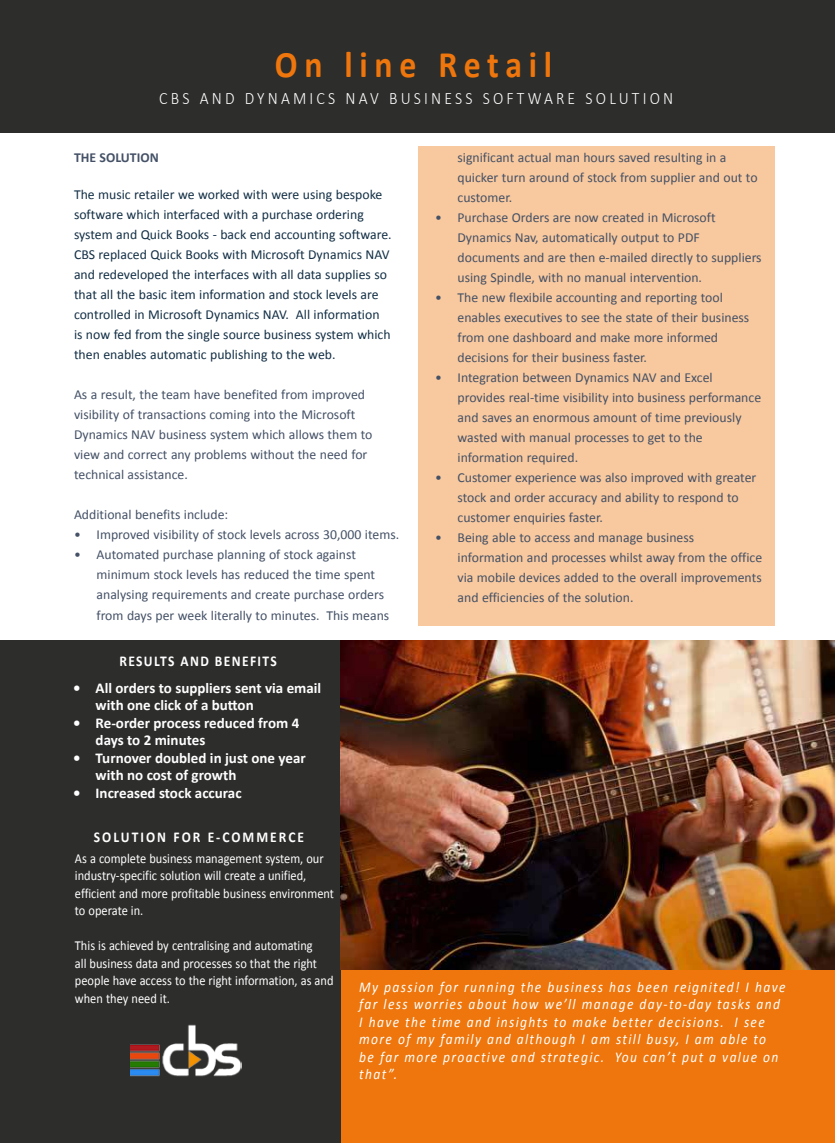
<style>
.page{position:relative;width:835px;height:1143px;background:#fff}
.page>*{position:absolute;margin:0;border:0;box-sizing:border-box;transform-origin:0 0}
.t1{font:700 37.5px "Calibri";letter-spacing:.2em;color:#ee760c;scale:.9 1}
.t2{font:300 17.5px "Calibri";letter-spacing:.2em;color:#fff;scale:.9 1}
.t3{font:italic 15px/17.5px "Calibri";letter-spacing:.1em;color:#fff;scale:.9 1}
.t4{font:700 15px/17.5px "Calibri";color:#fff}
.t5{font:700 15px "Calibri";letter-spacing:.15em;color:#fff;scale:.9 1}
.t6{font:700 15px "Calibri";letter-spacing:.1em;color:#fff;scale:.9 1}
.t7{font:13.75px/20px "Calibri";color:#445166}
.t8{font:13.75px/20px "Calibri";color:#132f45}
.t9{font:13.75px/17.5px "Calibri";color:#fff;scale:.9 1}
.t10{font:700 13.75px "Calibri";color:#445166}
</style>
<div class="page">
<div style="left:341px;top:881px;width:492px;height:261px;background:#ee760c"></div>
<div style="left:0;top:640px;width:341px;height:502px;background:#2d2d2c"></div>
<div style="left:418px;top:147px;width:355px;height:479px;background:#f8c89e"></div>
<div style="left:0;top:0;width:834px;height:133px;background:#2d2d2c"></div>
<img style="left:131px;top:1024px;width:111px;height:53px">
<img style="left:341px;top:640px;width:493px;height:329px">
<h1 class="t1" style="left:274px;top:51px;width:309px">On line Retail</h1>
<p class="t2" style="left:159px;top:87px;width:572px">CBS AND DYNAMICS NAV BUSINESS SOFTWARE SOLUTION</p>
<p class="t10" style="left:74px;top:152px;width:86px">THE SOLUTION</p>
<p class="t8" style="left:74px;top:185px;width:319px">The music retailer we worked with were using bespoke software which interfaced with a purchase ordering system and Quick Books - back end accounting software.<br>CBS replaced Quick Books with Microsoft Dynamics NAV and redeveloped the interfaces with all data supplies so that all the basic item information and stock levels are controlled in Microsoft Dynamics NAV. All information<br>is now fed from the single source business system which then enables automatic publishing to the web.</p>
<p class="t7" style="left:74px;top:385px;width:300px">As a result, the team have benefited from improved visibility of transactions coming into the Microsoft Dynamics NAV business system which allows them to view and correct any problems without the need for technical assistance.</p>
<p class="t7" style="left:74px;top:505px;width:156px">Additional benefits include:</p>
<p class="t7" style="left:74px;top:525px;width:326px">• Improved visibility of stock levels across 30,000 items.</p>
<p class="t7" style="left:96px;top:545px;width:294px;text-indent:-22px">• Automated purchase planning of stock against minimum stock levels has reduced the time spent analysing requirements and create purchase orders from days per week literally to minutes. This means</p>
<p class="t6" style="left:119px;top:656px;width:176px">RESULTS AND BENEFITS</p>
<p class="t4" style="left:96px;top:680px;width:227px;text-indent:-22px">• All orders to suppliers sent via email with one click of a button</p>
<p class="t4" style="left:96px;top:715px;width:205px;text-indent:-22px">• Re-order process reduced from 4 days to 2 minutes</p>
<p class="t4" style="left:96px;top:750px;width:211px;text-indent:-22px">• Turnover doubled in just one year with no cost of growth</p>
<p class="t4" style="left:73px;top:785px;width:170px">• Increased stock accurac</p>
<p class="t5" style="left:94px;top:831px;width:235px">SOLUTION FOR E-COMMERCE</p>
<p class="t7" style="left:457px;top:148px;width:301px">significant actual man hours saved resulting in a quicker turn around of stock from supplier and out to customer.</p>
<p class="t7" style="left:457px;top:208px;width:305px;text-indent:-22px">• Purchase Orders are now created in Microsoft Dynamics Nav, automatically output to PDF documents and are then e-mailed directly to suppliers using Spindle, with no manual intervention.</p>
<p class="t7" style="left:457px;top:288px;width:293px;text-indent:-22px">• The new flexibile accounting and reporting tool enables executives to see the state of their business from one dashboard and make more informed decisions for their business faster.</p>
<p class="t7" style="left:457px;top:368px;width:305px;text-indent:-22px">• Integration between Dynamics NAV and Excel provides real-time visibility into business performance and saves an enormous amount of time previously wasted with manual processes to get to the information required.</p>
<p class="t7" style="left:457px;top:468px;width:300px;text-indent:-22px">• Customer experience was also improved with greater stock and order accuracy and ability to respond to customer enquiries faster.</p>
<p class="t7" style="left:457px;top:528px;width:306px;text-indent:-22px">• Being able to access and manage business information and processes whilst away from the office via mobile devices added to the overall improvements and efficiencies of the solution.</p>
<p class="t9" style="left:75px;top:850px;width:289px">As a complete business management system, our industry-specific solution will create a unified, efficient and more profitable business environment to operate in.</p>
<p class="t9" style="left:75px;top:937px;width:289px">This is achieved by centralising and automating<br>all business data and processes so that the right people have access to the right information, as and when they need it.</p>
<p class="t3" style="left:359px;top:978px;width:475px">My passion for running the business has been reignited! I have far less worries about how we’ll manage day-to-day tasks and I have the time and insights to make better decisions. I see more of my family and although I am still busy, I am able to<br>be far more proactive and strategic. You can’t put a value on that”.</p>
</div>
